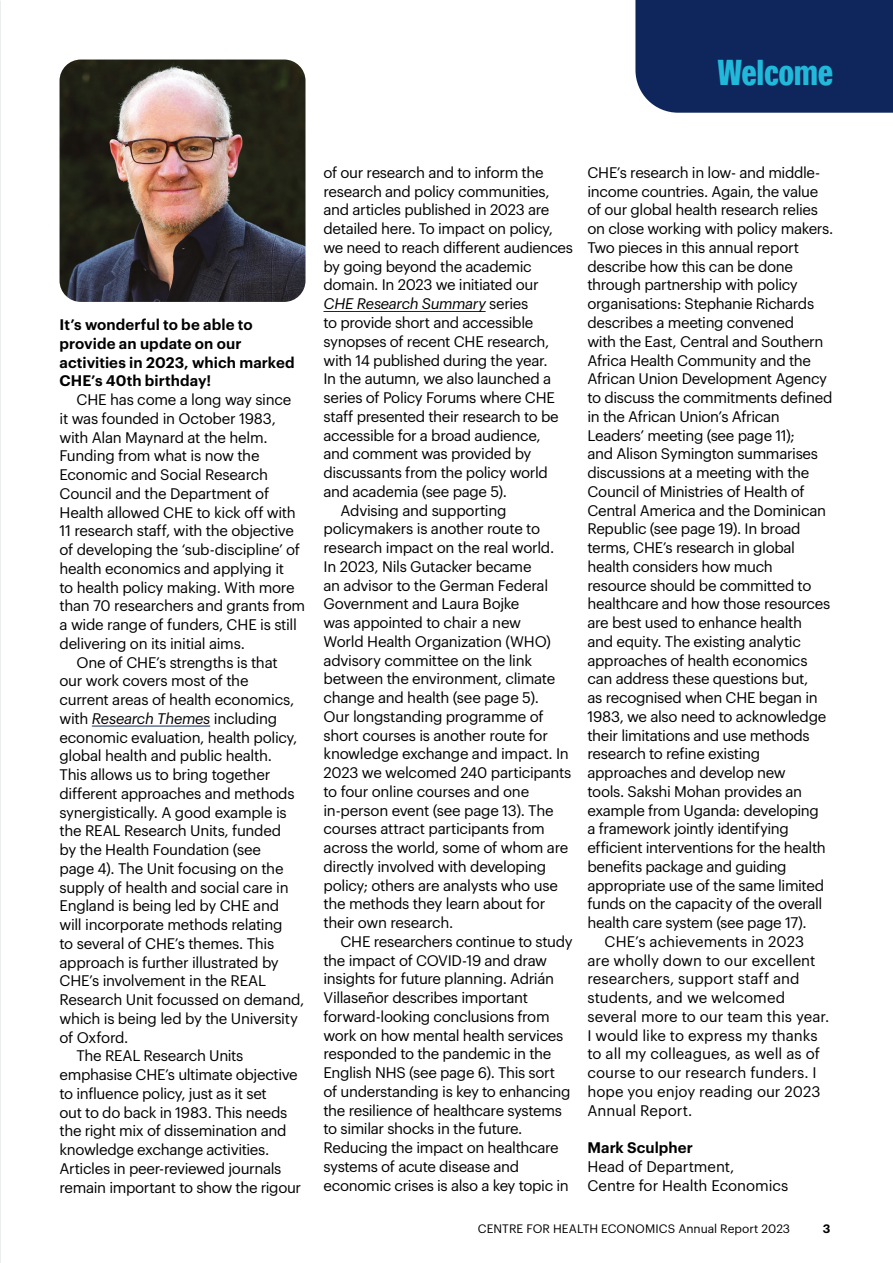
<style>
.page{position:relative;width:893px;height:1263px;background:#fff}
.page>*{position:absolute;margin:0;border:0;box-sizing:border-box;transform-origin:0 0}
.Section{font:600 condensed 36px "York Grot";letter-spacing:-.02em;color:#21b9da}
.body{font:15px/18.8px "Graphik";letter-spacing:-.02em;color:#000}
.body-2{font:15px/18.8px "Graphik";color:#000}
.body_no_indent{font:600 15px/18.8px "Graphik";letter-spacing:.005em;color:#000}
.body_no_indent-2{font:15px "Graphik";color:#000}
.t1{font:12px "Graphik";letter-spacing:.005em;color:#000}
.t2{font:600 12px "Graphik";color:#000}
.s1{font-style:italic}
</style>
<div class="page">
<div style="left:635px;top:0;width:258px;height:113px;background:#0f265c"></div>
<img style="left:60px;top:60px;width:245px;height:242px">
<hr style="left:92px;top:726px;width:118px;height:1px;background:#0f265c">
<hr style="left:323px;top:311px;width:163px;height:1px;background:#0f265c">
<p class="Section" style="left:717px;top:52px;width:117px">Welcome</p>
<p class="body_no_indent" style="left:60px;top:314px;width:237px">It’s wonderful to be able to provide an update on our activities in 2023, which marked<br>CHE’s 40th birthday!</p>
<p class="body" style="left:60px;top:389px;width:247px;text-indent:17px">CHE has come a long way since<br>it was founded in October 1983, with Alan Maynard at the helm.<br>Funding from what is now the<br>Economic and Social Research<br>Council and the Department of<br>Health allowed CHE to kick off with<br>11 research staff, with the objective of developing the ‘sub-discipline’ of health economics and applying it<br>to health policy making. With more than 70 researchers and grants from a wide range of funders, CHE is still delivering on its initial aims.</p>
<p class="body" style="left:60px;top:651px;width:246px;text-indent:17px">One of CHE’s strengths is that our work covers most of the<br>current areas of health economics, with <span class="s1">Research Themes</span> including economic evaluation, health policy, global health and public health.<br>This allows us to bring together different approaches and methods synergistically. A good example is the REAL Research Units, funded<br>by the Health Foundation (see<br>page 4). The Unit focusing on the supply of health and social care in<br>England is being led by CHE and will incorporate methods relating<br>to several of CHE’s themes. This approach is further illustrated by<br>CHE’s involvement in the REAL<br>Research Unit focussed on demand, which is being led by the University of Oxford.</p>
<p class="body" style="left:60px;top:1045px;width:243px;text-indent:17px">The REAL Research Units emphasise CHE’s ultimate objective to influence policy, just as it set<br>out to do back in 1983. This needs the right mix of dissemination and knowledge exchange activities.<br>Articles in peer-reviewed journals remain important to show the rigour</p>
<p class="body" style="left:323px;top:162px;width:251px">of our research and to inform the research and policy communities, and articles published in 2023 are detailed here. To impact on policy, we need to reach different audiences by going beyond the academic domain. In 2023 we initiated our<br><span class="s1">CHE Research Summary</span> series<br>to provide short and accessible synopses of recent CHE research, with 14 published during the year.<br>In the autumn, we also launched a series of Policy Forums where CHE staff presented their research to be accessible for a broad audience,<br>and comment was provided by discussants from the policy world and academia (see page 5).</p>
<p class="body" style="left:323px;top:499px;width:249px;text-indent:17px">Advising and supporting policymakers is another route to research impact on the real world.<br>In 2023, Nils Gutacker became<br>an advisor to the German Federal<br>Government and Laura Bojke<br>was appointed to chair a new<br>World Health Organization (WHO) advisory committee on the link between the environment, climate change and health (see page 5).<br>Our longstanding programme of short courses is another route for knowledge exchange and impact. In<br>2023 we welcomed 240 participants to four online courses and one in-person event (see page 13). The courses attract participants from across the world, some of whom are directly involved with developing policy; others are analysts who use the methods they learn about for their own research.</p>
<p class="body" style="left:323px;top:931px;width:251px;text-indent:17px">CHE researchers continue to study the impact of COVID-19 and draw insights for future planning. Adrián Villaseñor describes important forward-looking conclusions from work on how mental health services responded to the pandemic in the English NHS (see page 6). This sort of understanding is key to enhancing the resilience of healthcare systems to similar shocks in the future.<br>Reducing the impact on healthcare systems of acute disease and economic crises is also a key topic in</p>
<p class="body" style="left:587px;top:162px;width:247px">CHE’s research in low- and middle&shy;income countries. Again, the value of our global health research relies on close working with policy makers.<br>Two pieces in this annual report describe how this can be done through partnership with policy organisations: Stephanie Richards describes a meeting convened<br>with the East, Central and Southern<br>Africa Health Community and the<br>African Union Development Agency to discuss the commitments defined in the African Union’s African<br>Leaders’ meeting (see page 11);<br>and Alison Symington summarises discussions at a meeting with the<br>Council of Ministries of Health of<br>Central America and the Dominican<br>Republic (see page 19). In broad terms, CHE’s research in global health considers how much resource should be committed to healthcare and how those resources are best used to enhance health<br>and equity. The existing analytic approaches of health economics can address these questions but,<br>as recognised when CHE began in<br>1983, we also need to acknowledge their limitations and use methods research to refine existing approaches and develop new<br>tools. Sakshi Mohan provides an example from Uganda: developing<br>a framework jointly identifying efficient interventions for the health benefits package and guiding appropriate use of the same limited funds on the capacity of the overall health care system (see page 17).</p>
<p class="body-2" style="left:587px;top:931px;width:243px;text-indent:17px">CHE’s achievements in 2023 are wholly down to our excellent researchers, support staff and students, and we welcomed several more to our team this year.<br>I would like to express my thanks to all my colleagues, as well as of course to our research funders. I hope you enjoy reading our 2023<br>Annual Report.</p>
<p class="body_no_indent" style="left:587px;top:1137px;width:107px">Mark Sculpher</p>
<p class="body_no_indent-2" style="left:587px;top:1155px;width:148px">Head of Department,</p>
<p class="body_no_indent-2" style="left:587px;top:1174px;width:202px">Centre for Health Economics</p>
<p class="t1" style="left:478px;top:1219px;width:314px">CENTRE FOR HEALTH ECONOMICS Annual Report 2023</p>
<p class="t2" style="left:823px;top:1219px;width:9px">3</p>
</div>
